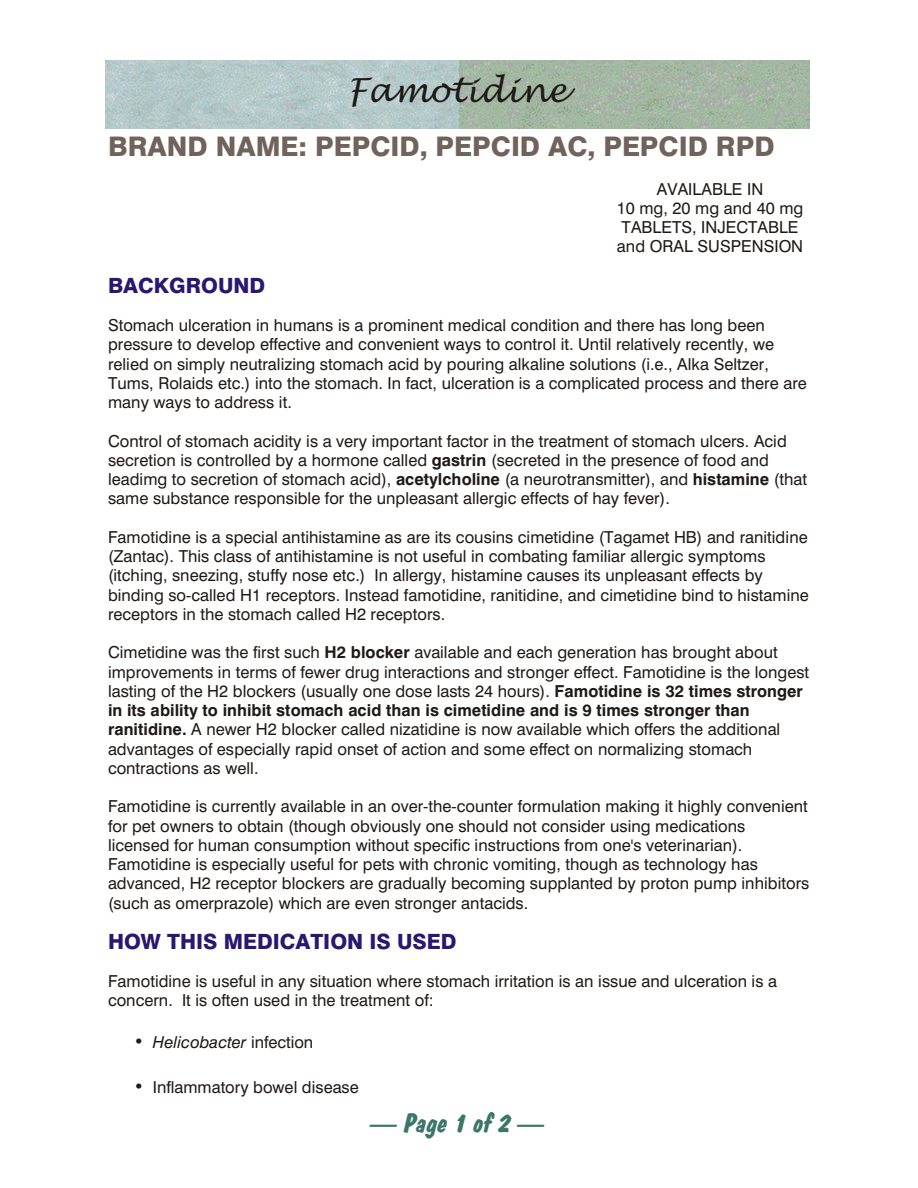
<style>
.page{position:relative;width:918px;height:1188px;background:#fff}
.page>*{position:absolute;margin:0;border:0;box-sizing:border-box;transform-origin:0 0}
.t1{font:33px "Lucida Handwriting";color:#1f1a17}
.t2{font:27px "Swis 721 Hv BT";color:#70635c}
.t3{font:27px "Dom Diagonal Bd BT";color:#3d756b}
.t4{font:21px "Swis 721 Hv BT";color:#291770}
.t5{font:16.5px/19.2px "Swis 721 BT";color:#1f1a17}
.t6{font:italic 16.5px "Swis 721 BT";color:#1f1a17}
.s1{font-weight:700}
.s2{font-family:"Times New Roman";font-style:normal;font-size:21px}
.s3{font-style:normal}
.s4{font-family:"Times New Roman";font-size:21px}
</style>
<div class="page">
<img style="left:106px;top:61px;width:703px;height:67px">
<h1 class="t1" style="left:347px;top:73px;width:221px">Famotidine</h1>
<h2 class="t2" style="left:108px;top:136px;width:668px">BRAND NAME: PEPCID, PEPCID AC, PEPCID RPD</h2>
<p class="t5" style="left:617px;top:181px;width:188px;text-align:center">AVAILABLE IN<br>10 mg, 20 mg and 40 mg<br>TABLETS, INJECTABLE and ORAL SUSPENSION</p>
<p class="t4" style="left:108px;top:277px;width:159px">BACKGROUND</p>
<p class="t5" style="left:108px;top:317px;width:700px">Stomach ulceration in humans is a prominent medical condition and there has long been pressure to develop effective and convenient ways to control it. Until relatively recently, we relied on simply neutralizing stomach acid by pouring alkaline solutions (i.e., Alka Seltzer, Tums, Rolaids etc.) into the stomach. In fact, ulceration is a complicated process and there are many ways to address it.</p>
<p class="t5" style="left:108px;top:433px;width:701px">Control of stomach acidity is a very important factor in the treatment of stomach ulcers. Acid secretion is controlled by a hormone called <span class="s1">gastrin</span> (secreted in the presence of food and leadimg to secretion of stomach acid), <span class="s1">acetylcholine</span> (a neurotransmitter), and <span class="s1">histamine</span> (that same substance responsible for the unpleasant allergic effects of hay fever).</p>
<p class="t5" style="left:108px;top:529px;width:702px">Famotidine is a special antihistamine as are its cousins cimetidine (Tagamet HB) and ranitidine (Zantac). This class of antihistamine is not useful in combating familiar allergic symptoms (itching, sneezing, stuffy nose etc.) In allergy, histamine causes its unpleasant effects by binding so-called H1 receptors. Instead famotidine, ranitidine, and cimetidine bind to histamine receptors in the stomach called H2 receptors.</p>
<p class="t5" style="left:108px;top:644px;width:703px">Cimetidine was the first such <span class="s1">H2 blocker</span> available and each generation has brought about improvements in terms of fewer drug interactions and stronger effect. Famotidine is the longest lasting of the H2 blockers (usually one dose lasts 24 hours). <span class="s1">Famotidine is 32 times stronger in its ability to inhibit stomach acid than is cimetidine and is 9 times stronger than ranitidine.</span> A newer H2 blocker called nizatidine is now available which offers the additional advantages of especially rapid onset of action and some effect on normalizing stomach contractions as well.</p>
<p class="t5" style="left:108px;top:798px;width:703px">Famotidine is currently available in an over-the-counter formulation making it highly convenient for pet owners to obtain (though obviously one should not consider using medications licensed for human consumption without specific instructions from one's veterinarian).<br>Famotidine is especially useful for pets with chronic vomiting, though as technology has advanced, H2 receptor blockers are gradually becoming supplanted by proton pump inhibitors (such as omerprazole) which are even stronger antacids.</p>
<p class="t4" style="left:108px;top:933px;width:350px">HOW THIS MEDICATION IS USED</p>
<p class="t5" style="left:108px;top:973px;width:671px">Famotidine is useful in any situation where stomach irritation is an issue and ulceration is a concern. It is often used in the treatment of:</p>
<p class="t6" style="left:135px;top:1035px;width:180px"><span class="s2">•</span> Helicobacter <span class="s3">infection</span></p>
<p class="t5" style="left:135px;top:1079px;width:225px"><span class="s4">•</span> Inflammatory bowel disease</p>
<h2 class="t3" style="left:371px;top:1111px;width:176px">— Page 1 of 2 —</h2>
</div>
